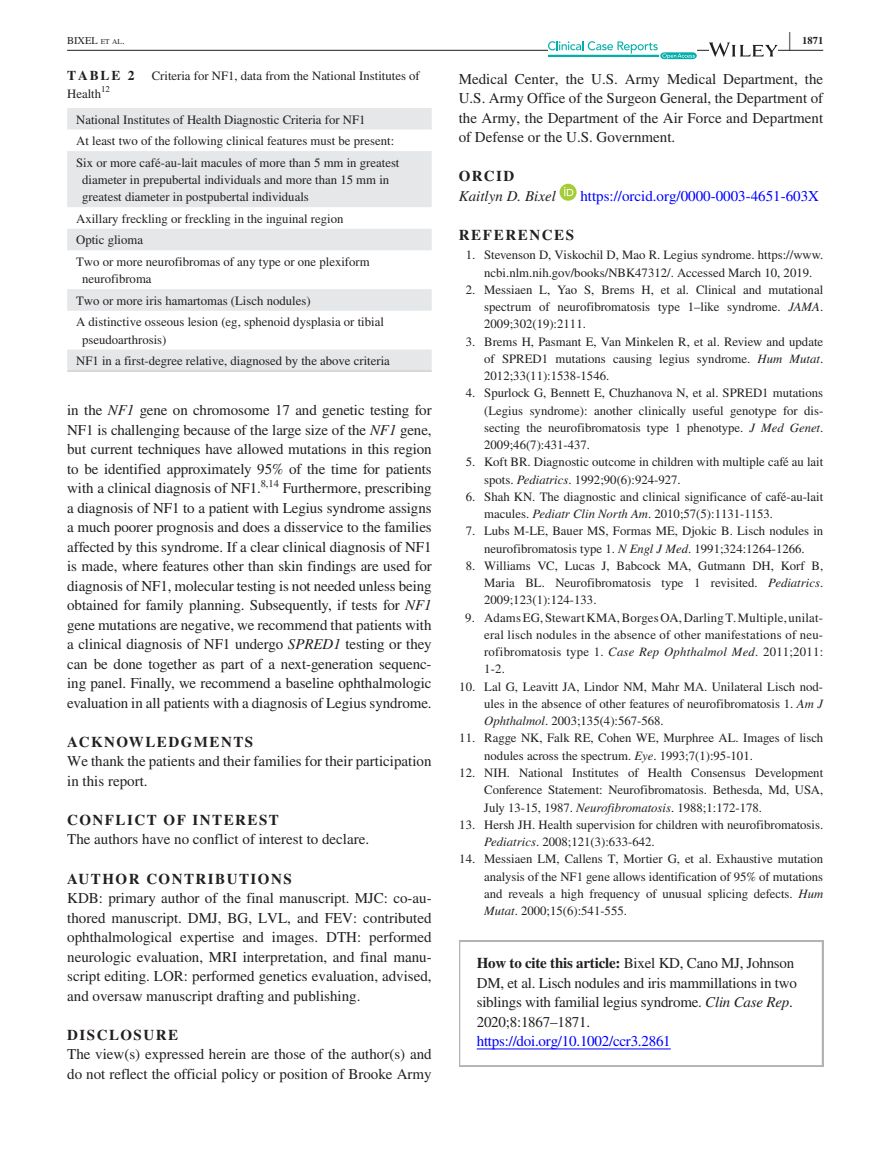
<style>
.page{position:relative;width:893px;height:1174px;background:#fff}
.page>*{position:absolute;margin:0;border:0;box-sizing:border-box;transform-origin:0 0}
.t1{font:700 25.95px "STIX";color:#231f20;scale:.36 1}
.t2{font:15px/19.5px "STIX";color:#231f20;text-align:justify}
.t3{font:700 15px "STIX";letter-spacing:.1em;color:#231f20}
.t4{font:15px "STIX";color:#00f}
.t5{font:italic 15px "STIX";color:#231f20}
.t6{font:700 13.5px "STIX";letter-spacing:.14em;color:#231f20}
.t7{font:12.75px/17.2px "STIX";color:#231f20}
.t8{font:10.5px "STIX";color:#231f20}
.t9{font:700 10.5px "STIX";color:#231f20}
.t10{font:10.5px "STIX";color:#231f20}
.t11{font:8.85px "STIX";color:#231f20}
.s1{font-size:7.35px}
.s2{font-style:italic}
.s3{font-weight:700}
</style>
<div class="page">
<hr style="left:67px;top:50px;width:756px;height:1px;background:#231f20">
<svg style="left:548px;top:41px;width:149px;height:18px"></svg>
<svg style="left:709px;top:42px;width:69px;height:15px"></svg>
<div style="left:459px;top:940px;width:364px;height:126px;background:#b2b3b7"></div>
<div style="left:460px;top:942px;width:362px;height:123px;background:#fff"></div>
<hr style="left:477px;top:1048px;width:194px;height:1px;background:#00f">
<svg style="left:560px;top:184px;width:17px;height:17px"></svg>
<svg style="left:564px;top:187px;width:9px;height:9px"></svg>
<svg style="left:67px;top:108px;width:365px;height:262px;fill:#e6e7e9"></svg>
<hr style="left:67px;top:370px;width:365px;height:2px;background:#d1d2d4">
<h1 class="t1" style="left:789px;top:26px;width:7px">|</h1>
<p class="t8" style="left:67px;top:33px;width:59px">BIXEL <span class="s1">et al</span>.</p>
<p class="t9" style="left:802px;top:34px;width:22px">1871</p>
<p class="t6" style="left:67px;top:68px;width:69px">TABLE 2</p>
<p class="t7" style="left:152px;top:68px;width:270px">Criteria for NF1, data from the National Institutes of</p>
<p class="t7" style="left:67px;top:86px;width:35px">Health</p>
<p class="t11" style="left:101px;top:83px;width:10px">12</p>
<p class="t7" style="left:76px;top:109px;width:325px;line-height:21.6px">National Institutes of Health Diagnostic Criteria for NF1<br>At least two of the following clinical features must be present:<br>Six or more café-au-lait macules of more than 5 mm in greatest</p>
<p class="t7" style="left:82px;top:172px;width:309px">diameter in prepubertal individuals and more than 15 mm in greatest diameter in postpubertal individuals</p>
<p class="t7" style="left:76px;top:208px;width:295px;line-height:21.6px">Axillary freckling or freckling in the inguinal region<br>Optic glioma<br>Two or more neurofibromas of any type or one plexiform</p>
<p class="t7" style="left:76px;top:269px;width:309px;line-height:21.6px;text-indent:6px">neurofibroma<br>Two or more iris hamartomas (Lisch nodules)<br>A distinctive osseous lesion (eg, sphenoid dysplasia or tibial</p>
<p class="t7" style="left:76px;top:329px;width:315px;line-height:21.6px;text-indent:6px">pseudoarthrosis)<br>NF1 in a first-degree relative, diagnosed by the above criteria</p>
<p class="t2" style="left:67px;top:401px;width:366px">in the <span class="s2">NF1</span> gene on chromosome 17 and genetic testing for NF1 is challenging because of the large size of the <span class="s2">NF1</span> gene, but current techniques have allowed mutations in this region to be identified approximately 95% of the time for patients with a clinical diagnosis of NF1.</p>
<p class="t10" style="left:261px;top:476px;width:20px">8,14</p>
<p class="t2" style="left:67px;top:479px;width:366px;text-indent:215px">Furthermore, prescribing a diagnosis of NF1 to a patient with Legius syndrome assigns a much poorer prognosis and does a disservice to the families affected by this syndrome. If a clear clinical diagnosis of NF1 is made, where features other than skin findings are used for diagnosis of NF1, molecular testing is not needed unless being obtained for family planning. Subsequently, if tests for <span class="s2">NF1 </span>gene mutations are negative, we recommend that patients with a clinical diagnosis of NF1 undergo <span class="s2">SPRED1</span> testing or they can be done together as part of a next-generation sequenc&shy;ing panel. Finally, we recommend a baseline ophthalmologic evaluation in all patients with a diagnosis of Legius syndrome.</p>
<p class="t3" style="left:67px;top:733px;width:188px">ACKNOWLEDGMENTS</p>
<p class="t2" style="left:67px;top:752px;width:366px">We thank the patients and their families for their participation in this report.</p>
<p class="t3" style="left:67px;top:811px;width:213px">CONFLICT OF INTEREST</p>
<p class="t2" style="left:67px;top:830px;width:304px">The authors have no conflict of interest to declare.</p>
<p class="t3" style="left:67px;top:869px;width:226px">AUTHOR CONTRIBUTIONS</p>
<p class="t2" style="left:67px;top:889px;width:366px">KDB: primary author of the final manuscript. MJC: co-au&shy;thored manuscript. DMJ, BG, LVL, and FEV: contributed ophthalmological expertise and images. DTH: performed neurologic evaluation, MRI interpretation, and final manu&shy;script editing. LOR: performed genetics evaluation, advised, and oversaw manuscript drafting and publishing.</p>
<p class="t3" style="left:67px;top:1025px;width:112px">DISCLOSURE</p>
<p class="t2" style="left:67px;top:1045px;width:366px">The view(s) expressed herein are those of the author(s) and do not reflect the official policy or position of Brooke Army</p>
<p class="t2" style="left:459px;top:70px;width:366px">Medical Center, the U.S. Army Medical Department, the U.S. Army Office of the Surgeon General, the Department of the Army, the Department of the Air Force and Department of Defense or the U.S. Government.</p>
<p class="t3" style="left:459px;top:167px;width:57px">ORCID</p>
<p class="t5" style="left:459px;top:185px;width:99px">Kaitlyn D. Bixel</p>
<p class="t4" style="left:580px;top:185px;width:240px">https://orcid.org/0000-0003-4651-603X</p>
<p class="t3" style="left:459px;top:226px;width:117px">REFERENCES</p>
<p class="t7" style="left:466px;top:247px;width:359px;text-align:center">1. Stevenson D, Viskochil D, Mao R. Legius syndrome. https://www. ncbi.nlm.nih.gov/books/NBK47312/. Accessed March 10, 2019.</p>
<p class="t7" style="left:484px;top:282px;width:340px;text-align:justify;text-indent:-19px">2. Messiaen L, Yao S, Brems H, et al. Clinical and mutational spectrum of neurofibromatosis type 1–like syndrome. <span class="s2">JAMA</span>.<br>2009;302(19):2111.</p>
<p class="t7" style="left:484px;top:333px;width:340px;text-align:justify;text-indent:-19px">3. Brems H, Pasmant E, Van Minkelen R, et al. Review and update of SPRED1 mutations causing legius syndrome. <span class="s2">Hum Mutat</span>.<br>2012;33(11):1538-1546.</p>
<p class="t7" style="left:484px;top:385px;width:341px;text-align:justify;text-indent:-19px">4. Spurlock G, Bennett E, Chuzhanova N, et al. SPRED1 mutations (Legius syndrome): another clinically useful genotype for dis&shy;secting the neurofibromatosis type 1 phenotype. <span class="s2">J Med Genet</span>.<br>2009;46(7):431-437.</p>
<p class="t7" style="left:484px;top:454px;width:341px;text-indent:-19px">5. Koft BR. Diagnostic outcome in children with multiple café au lait spots. <span class="s2">Pediatrics</span>. 1992;90(6):924-927.</p>
<p class="t7" style="left:484px;top:489px;width:341px;text-indent:-19px">6. Shah KN. The diagnostic and clinical significance of café-au-lait macules. <span class="s2">Pediatr Clin North Am</span>. 2010;57(5):1131-1153.</p>
<p class="t7" style="left:466px;top:523px;width:359px;text-align:center">7. Lubs M-LE, Bauer MS, Formas ME, Djokic B. Lisch nodules in neurofibromatosis type 1. <span class="s2">N Engl J Med</span>. 1991;324:1264-1266.</p>
<p class="t7" style="left:484px;top:558px;width:341px;text-align:justify;text-indent:-19px">8. Williams VC, Lucas J, Babcock MA, Gutmann DH, Korf B, Maria BL. Neurofibromatosis type 1 revisited. <span class="s2">Pediatrics</span>.<br>2009;123(1):124-133.</p>
<p class="t7" style="left:484px;top:609px;width:341px;text-align:justify;text-indent:-19px">9. Adams EG, Stewart KMA, Borges OA, Darling T. Multiple, unilat&shy;eral lisch nodules in the absence of other manifestations of neu&shy;rofibromatosis type 1. <span class="s2">Case Rep Ophthalmol Med</span>. 2011;2011:<br>1-2.</p>
<p class="t7" style="left:484px;top:678px;width:340px;text-align:justify;text-indent:-25px">10. Lal G, Leavitt JA, Lindor NM, Mahr MA. Unilateral Lisch nod&shy;ules in the absence of other features of neurofibromatosis 1. <span class="s2">Am J Ophthalmol</span>. 2003;135(4):567-568.</p>
<p class="t7" style="left:484px;top:730px;width:341px;text-indent:-25px">11. Ragge NK, Falk RE, Cohen WE, Murphree AL. Images of lisch nodules across the spectrum. <span class="s2">Eye</span>. 1993;7(1):95-101.</p>
<p class="t7" style="left:484px;top:765px;width:340px;text-align:justify;text-indent:-25px">12. NIH. National Institutes of Health Consensus Development Conference Statement: Neurofibromatosis. Bethesda, Md, USA, July 13-15, 1987. <span class="s2">Neurofibromatosis</span>. 1988;1:172-178.</p>
<p class="t7" style="left:484px;top:816px;width:340px;text-indent:-25px">13. Hersh JH. Health supervision for children with neurofibromatosis.<br><span class="s2">Pediatrics</span>. 2008;121(3):633-642.</p>
<p class="t7" style="left:484px;top:851px;width:341px;text-align:justify;text-indent:-25px">14. Messiaen LM, Callens T, Mortier G, et al. Exhaustive mutation analysis of the NF1 gene allows identification of 95% of mutations and reveals a high frequency of unusual splicing defects. <span class="s2">Hum Mutat</span>. 2000;15(6):541-555.</p>
<p class="t2" style="left:477px;top:954px;width:322px;text-align:left"><span class="s3">How to cite this article:</span> Bixel KD, Cano MJ, Johnson DM, et al. Lisch nodules and iris mammillations in two siblings with familial legius syndrome. <span class="s2">Clin Case Rep</span>.<br>2020;8:1867–1871.</p>
<p class="t4" style="left:477px;top:1031px;width:196px">https://doi.org/10.1002/ccr3.2861</p>
</div>
